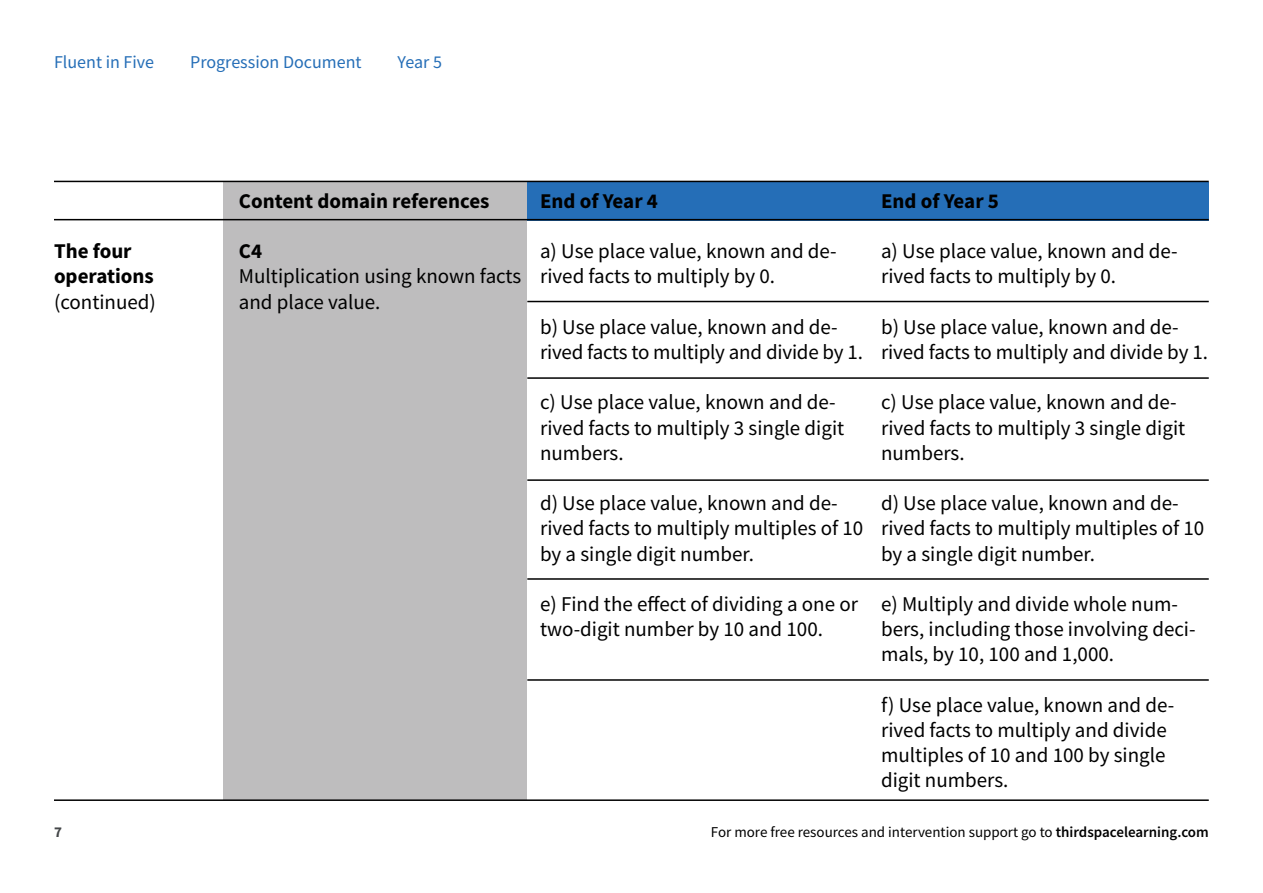
<style>
.page{position:relative;width:1263px;height:893px;background:#fff}
.page>*{position:absolute;margin:0;border:0;box-sizing:border-box;transform-origin:0 0}
.t1{font:21px/25.2px "Source Sans Pro";color:#000}
.t2{font:700 21px/25.2px "Source Sans Pro";color:#000}
.t3{font:18px "Source Sans Pro";color:#256eb7}
.t4{font:15px "Source Sans Pro";color:#000}
.t5{font:700 15px "Source Sans Pro";color:#444749}
.s1{font-weight:600}
</style>
<div class="page">
<div style="left:527px;top:182px;width:682px;height:38px;background:#256eb7"></div>
<div style="left:224px;top:181px;width:303px;height:618px;background:#bebdbe"></div>
<hr style="left:54px;top:181px;width:1155px;height:1px;background:#000">
<hr style="left:54px;top:219px;width:1155px;height:1px;background:#000">
<hr style="left:527px;top:377px;width:682px;height:2px;background:#000">
<hr style="left:527px;top:301px;width:682px;height:1px;background:#000">
<hr style="left:527px;top:578px;width:682px;height:2px;background:#000">
<hr style="left:527px;top:679px;width:682px;height:2px;background:#000">
<hr style="left:527px;top:479px;width:682px;height:2px;background:#000">
<hr style="left:54px;top:799px;width:1155px;height:2px;background:#000">
<p class="t3" style="left:54px;top:50px;width:102px">Fluent in Five</p>
<p class="t3" style="left:190px;top:50px;width:173px">Progression Document</p>
<p class="t3" style="left:398px;top:50px;width:46px">Year 5</p>
<p class="t2" style="left:54px;top:238px;width:101px">The four operations</p>
<p class="t1" style="left:54px;top:289px;width:103px">(continued)</p>
<p class="t2" style="left:239px;top:188px;width:252px">Content domain references</p>
<p class="t2" style="left:239px;top:238px;width:25px">C4</p>
<p class="t1" style="left:239px;top:264px;width:284px">Multiplication using known facts and place value.</p>
<p class="t2" style="left:540px;top:188px;width:119px">End of Year 4</p>
<p class="t1" style="left:540px;top:239px;width:298px">a) Use place value, known and de&shy;rived facts to multiply by 0.</p>
<p class="t1" style="left:540px;top:314px;width:324px">b) Use place value, known and de&shy;rived facts to multiply and divide by 1.</p>
<p class="t1" style="left:540px;top:390px;width:306px">c) Use place value, known and de&shy;rived facts to multiply 3 single digit numbers.</p>
<p class="t1" style="left:540px;top:491px;width:325px">d) Use place value, known and de&shy;rived facts to multiply multiples of 10 by a single digit number.</p>
<p class="t1" style="left:540px;top:591px;width:319px">e) Find the effect of dividing a one or two-digit number by 10 and 100.</p>
<p class="t2" style="left:881px;top:188px;width:119px">End of Year 5</p>
<p class="t1" style="left:881px;top:239px;width:298px">a) Use place value, known and de&shy;rived facts to multiply by 0.</p>
<p class="t1" style="left:881px;top:314px;width:328px">b) Use place value, known and de&shy;rived facts to multiply and divide by 1.</p>
<p class="t1" style="left:881px;top:390px;width:306px">c) Use place value, known and de&shy;rived facts to multiply 3 single digit numbers.</p>
<p class="t1" style="left:881px;top:491px;width:325px">d) Use place value, known and de&shy;rived facts to multiply multiples of 10 by a single digit number.</p>
<p class="t1" style="left:881px;top:591px;width:316px">e) Multiply and divide whole num&shy;bers, including those involving deci&shy;mals, by 10, 100 and 1,000.</p>
<p class="t1" style="left:881px;top:692px;width:295px">f) Use place value, known and de&shy;rived facts to multiply and divide multiples of 10 and 100 by single digit numbers.</p>
<p class="t5" style="left:54px;top:822px;width:9px">7</p>
<p class="t4" style="left:711px;top:822px;width:499px">For more free resources and intervention support go to <span class="s1">thirdspacelearning.com</span></p>
</div>
